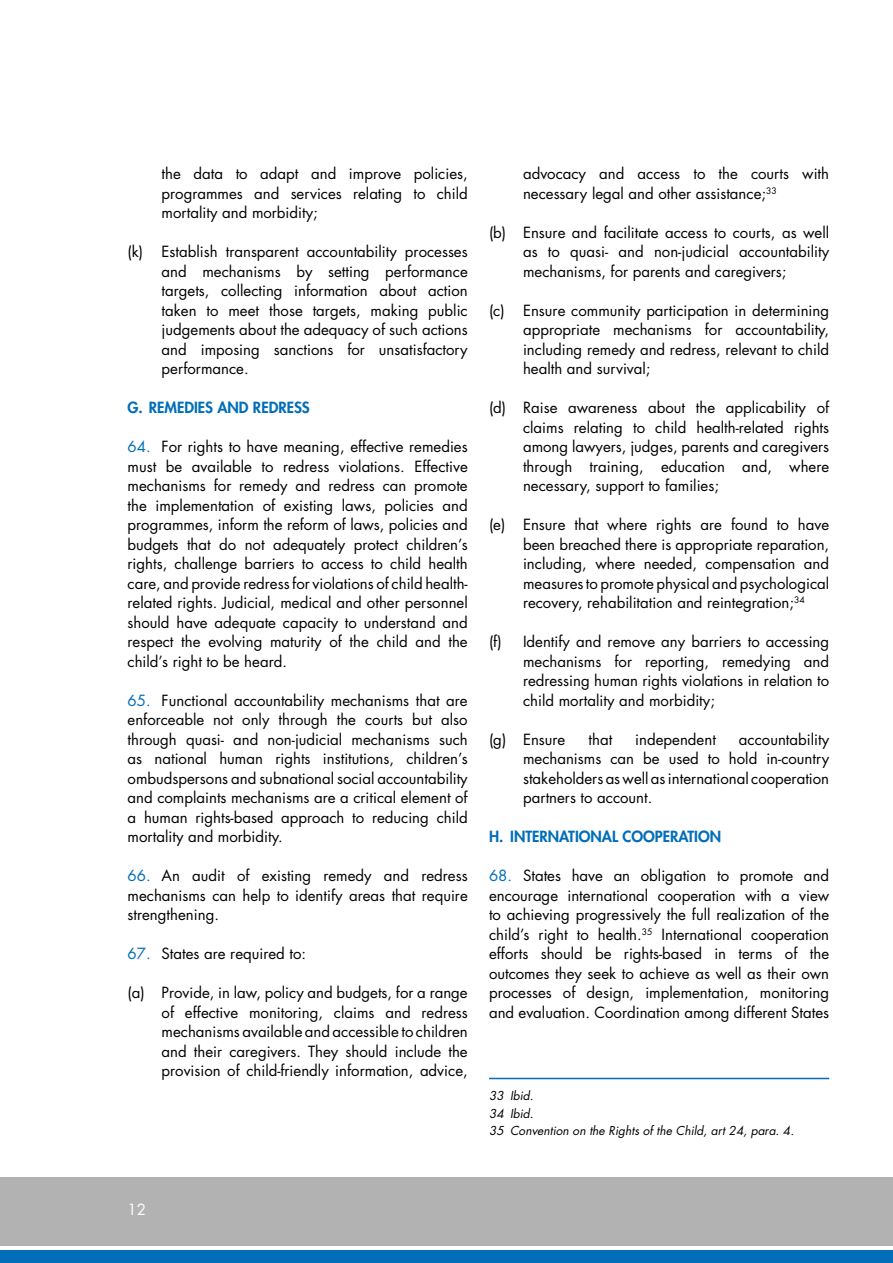
<style>
.page{position:relative;width:893px;height:1263px;background:#fff}
.page>*{position:absolute;margin:0;border:0;box-sizing:border-box;transform-origin:0 0}
.t1{font:15px/19.5px "Futura Std";color:#000;text-align:justify}
.t2{font:800 15px "Futura Std";color:#006eb8}
.t3{font:15px "Futura Std";color:#fff}
.t4{font:italic 12px/17.5px "Futura Std";color:#000}
.s1{color:#006eb8}
</style>
<div class="page">
<div style="left:0;top:1250px;width:893px;height:13px;background:#006eb8"></div>
<div style="left:0;top:1178px;width:893px;height:68px;background:#b3b2b2"></div>
<hr style="left:489px;top:1078px;width:340px;height:1px;background:#006eb8">
<p class="t1" style="left:162px;top:164px;width:308px">the data to adapt and improve policies, programmes and services relating to child mortality and morbidity;</p>
<p class="t1" style="left:162px;top:242px;width:308px;text-indent:-34px">(k) Establish transparent accountability processes and mechanisms by setting performance targets, collecting information about action taken to meet those targets, making public judgements about the adequacy of such actions and imposing sanctions for unsatisfactory performance.</p>
<p class="t2" style="left:128px;top:398px;width:184px">G. REMEDIES AND REDRESS</p>
<p class="t1" style="left:128px;top:437px;width:342px"><span class="s1">64.</span> For rights to have meaning, effective remedies must be available to redress violations. Effective mechanisms for remedy and redress can promote the implementation of existing laws, policies and programmes, inform the reform of laws, policies and budgets that do not adequately protect children’s rights, challenge barriers to access to child health care, and provide redress for violations of child health&shy;related rights. Judicial, medical and other personnel should have adequate capacity to understand and respect the evolving maturity of the child and the child’s right to be heard.</p>
<p class="t1" style="left:128px;top:690px;width:342px"><span class="s1">65.</span> Functional accountability mechanisms that are enforceable not only through the courts but also through quasi- and non-judicial mechanisms such as national human rights institutions, children’s ombudspersons and subnational social accountability and complaints mechanisms are a critical element of a human rights-based approach to reducing child mortality and morbidity.</p>
<p class="t1" style="left:128px;top:866px;width:342px"><span class="s1">66.</span> An audit of existing remedy and redress mechanisms can help to identify areas that require strengthening.</p>
<p class="t1" style="left:128px;top:944px;width:180px"><span class="s1">67.</span> States are required to:</p>
<p class="t1" style="left:162px;top:983px;width:308px;text-indent:-34px">(a) Provide, in law, policy and budgets, for a range of effective monitoring, claims and redress mechanisms available and accessible to children and their caregivers. They should include the provision of child-friendly information, advice,</p>
<p class="t1" style="left:523px;top:164px;width:308px">advocacy and access to the courts with necessary legal and other assistance;<sup>33</sup></p>
<p class="t1" style="left:523px;top:222px;width:308px;text-indent:-34px">(b) Ensure and facilitate access to courts, as well as to quasi- and non-judicial accountability mechanisms, for parents and caregivers;</p>
<p class="t1" style="left:523px;top:300px;width:308px;text-indent:-34px">(c) Ensure community participation in determining appropriate mechanisms for accountability, including remedy and redress, relevant to child health and survival;</p>
<p class="t1" style="left:523px;top:398px;width:308px;text-indent:-34px">(d) Raise awareness about the applicability of claims relating to child health-related rights among lawyers, judges, parents and caregivers through training, education and, where necessary, support to families;</p>
<p class="t1" style="left:523px;top:515px;width:308px;text-indent:-34px">(e) Ensure that where rights are found to have been breached there is appropriate reparation, including, where needed, compensation and measures to promote physical and psychological recovery, rehabilitation and reintegration;<sup>34</sup></p>
<p class="t1" style="left:523px;top:632px;width:308px;text-indent:-34px">(f) Identify and remove any barriers to accessing mechanisms for reporting, remedying and redressing human rights violations in relation to child mortality and morbidity;</p>
<p class="t1" style="left:489px;top:729px;width:78px">(g) Ensure</p>
<p class="t1" style="left:588px;top:729px;width:25px">that</p>
<p class="t1" style="left:635px;top:729px;width:82px">independent</p>
<p class="t1" style="left:523px;top:729px;width:308px;text-indent:216px">accountability mechanisms can be used to hold in-country stakeholders as well as international cooperation partners to account.</p>
<p class="t2" style="left:489px;top:827px;width:234px">H. INTERNATIONAL COOPERATION</p>
<p class="t1" style="left:489px;top:866px;width:342px"><span class="s1">68.</span> States have an obligation to promote and encourage international cooperation with a view to achieving progressively the full realization of the child’s right to health.<sup>35</sup> International cooperation efforts should be rights-based in terms of the outcomes they seek to achieve as well as their own processes of design, implementation, monitoring and evaluation. Coordination among different States</p>
<p class="t4" style="left:489px;top:1087px;width:307px">33 Ibid.<br>34 Ibid.<br>35 Convention on the Rights of the Child, art 24, para. 4.</p>
<p class="t3" style="left:128px;top:1200px;width:20px">12</p>
</div>
